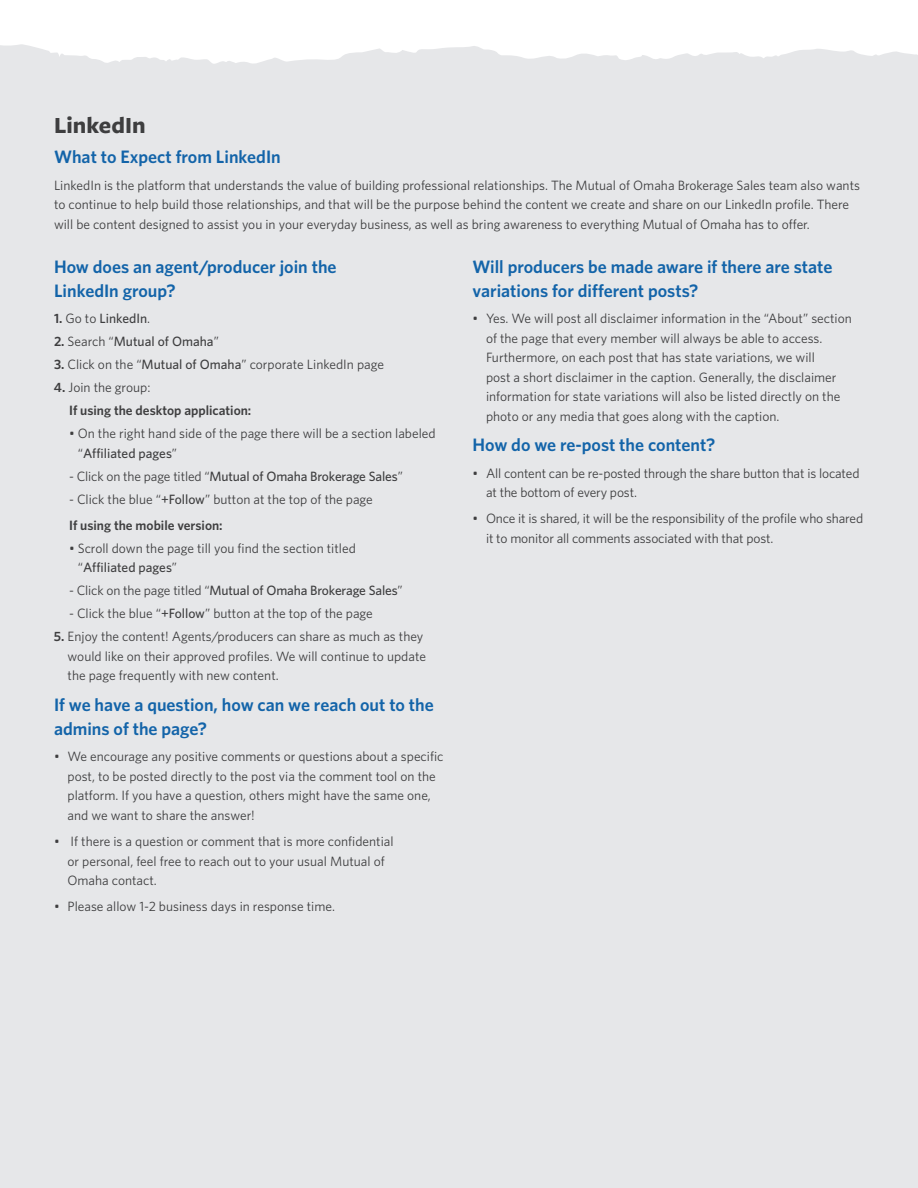
<style>
.page{position:relative;width:918px;height:1188px;background:#fff}
.page>*{position:absolute;margin:0;border:0;box-sizing:border-box;transform-origin:0 0}
._1_Body_Text_left{font:700 24px "Freight Sans";color:#3e3e3f}
._1_Body_Text_left-2{font:600 18px/24px "Whitney";color:#1364a9}
._1_Body_Text_left-3{font:13.5px/19.5px "Whitney";color:#3e3e3f}
._1_Body_Text_left-4{font:500 13.5px "Whitney";letter-spacing:-.01em;color:#3e3e3f}
._1_Body_Text_left-5{font:600 13.5px "Whitney";color:#3e3e3f}
.s1{font-weight:600}
.s2{font-weight:400}
.s3{font-weight:500}
</style>
<div class="page">
<div style="left:0;top:44px;width:918px;height:1144px;background:#e6e7e9"></div>
<p class="_1_Body_Text_left" style="left:54px;top:112px;width:93px">LinkedIn</p>
<p class="_1_Body_Text_left-2" style="left:54px;top:145px;width:228px">What to Expect from LinkedIn</p>
<p class="_1_Body_Text_left-3" style="left:54px;top:175px;width:808px">LinkedIn is the platform that understands the value of building professional relationships. The Mutual of Omaha Brokerage Sales team also wants to continue to help build those relationships, and that will be the purpose behind the content we create and share on our LinkedIn profile. There will be content designed to assist you in your everyday business, as well as bring awareness to everything Mutual of Omaha has to offer.</p>
<p class="_1_Body_Text_left-2" style="left:54px;top:254px;width:284px">How does an agent/producer join the<br>LinkedIn group?</p>
<p class="_1_Body_Text_left-4" style="left:54px;top:309px;width:98px"><span class="s1">1.</span> <span class="s2">Go to</span> LinkedIn<span class="s2">.</span></p>
<p class="_1_Body_Text_left-4" style="left:54px;top:332px;width:166px"><span class="s1">2.</span> <span class="s2">Search “</span>Mutual of Omaha<span class="s2">”</span></p>
<p class="_1_Body_Text_left-3" style="left:54px;top:354px;width:332px"><span class="s1">3.</span> Click on the “<span class="s3">Mutual of Omaha</span>” corporate LinkedIn page</p>
<p class="_1_Body_Text_left-3" style="left:54px;top:377px;width:98px"><span class="s1">4.</span> Join the group:</p>
<p class="_1_Body_Text_left-5" style="left:69px;top:401px;width:184px">If using the desktop application:</p>
<p class="_1_Body_Text_left-3" style="left:78px;top:423px;width:359px;text-indent:-9px">• On the right hand side of the page there will be a section labeled “<span class="s3">Affiliated pages</span>”</p>
<p class="_1_Body_Text_left-4" style="left:69px;top:467px;width:335px"><span class="s2">- Click on the page titled “</span>Mutual of Omaha Brokerage Sales<span class="s2">”</span></p>
<p class="_1_Body_Text_left-3" style="left:69px;top:489px;width:305px">- Click the blue “<span class="s3">+Follow</span>” button at the top of the page</p>
<p class="_1_Body_Text_left-5" style="left:69px;top:516px;width:155px">If using the mobile version:</p>
<p class="_1_Body_Text_left-3" style="left:78px;top:538px;width:280px;text-indent:-9px">• Scroll down the page till you find the section titled “<span class="s3">Affiliated pages</span>”</p>
<p class="_1_Body_Text_left-4" style="left:69px;top:582px;width:335px"><span class="s2">- Click on the page titled “</span>Mutual of Omaha Brokerage Sales<span class="s2">”</span></p>
<p class="_1_Body_Text_left-3" style="left:69px;top:604px;width:305px">- Click the blue “<span class="s3">+Follow</span>” button at the top of the page</p>
<p class="_1_Body_Text_left-3" style="left:68px;top:627px;width:360px;text-indent:-14px"><span class="s1">5.</span> Enjoy the content! Agents/producers can share as much as they would like on their approved profiles. We will continue to update the page frequently with new content.</p>
<p class="_1_Body_Text_left-2" style="left:54px;top:693px;width:381px">If we have a question, how can we reach out to the admins of the page?</p>
<p class="_1_Body_Text_left-3" style="left:68px;top:747px;width:378px;text-indent:-14px">• We encourage any positive comments or questions about a specific post, to be posted directly to the post via the comment tool on the platform. If you have a question, others might have the same one, and we want to share the answer!</p>
<p class="_1_Body_Text_left-3" style="left:68px;top:831px;width:328px;text-indent:-14px">• If there is a question or comment that is more confidential or personal, feel free to reach out to your usual Mutual of<br>Omaha contact.</p>
<p class="_1_Body_Text_left-3" style="left:54px;top:897px;width:283px">• Please allow 1-2 business days in response time.</p>
<p class="_1_Body_Text_left-2" style="left:472px;top:254px;width:362px">Will producers be made aware if there are state variations for different posts?</p>
<p class="_1_Body_Text_left-3" style="left:486px;top:308px;width:367px;text-indent:-14px">• Yes. We will post all disclaimer information in the “About” section of the page that every member will always be able to access.<br>Furthermore, on each post that has state variations, we will<br>post a short disclaimer in the caption. Generally, the disclaimer information for state variations will also be listed directly on the photo or any media that goes along with the caption.</p>
<p class="_1_Body_Text_left-2" style="left:472px;top:433px;width:244px">How do we re-post the content?</p>
<p class="_1_Body_Text_left-3" style="left:486px;top:463px;width:375px;text-indent:-14px">• All content can be re-posted through the share button that is located at the bottom of every post.</p>
<p class="_1_Body_Text_left-3" style="left:486px;top:509px;width:379px;text-indent:-14px">• Once it is shared, it will be the responsibility of the profile who shared it to monitor all comments associated with that post.</p>
</div>
